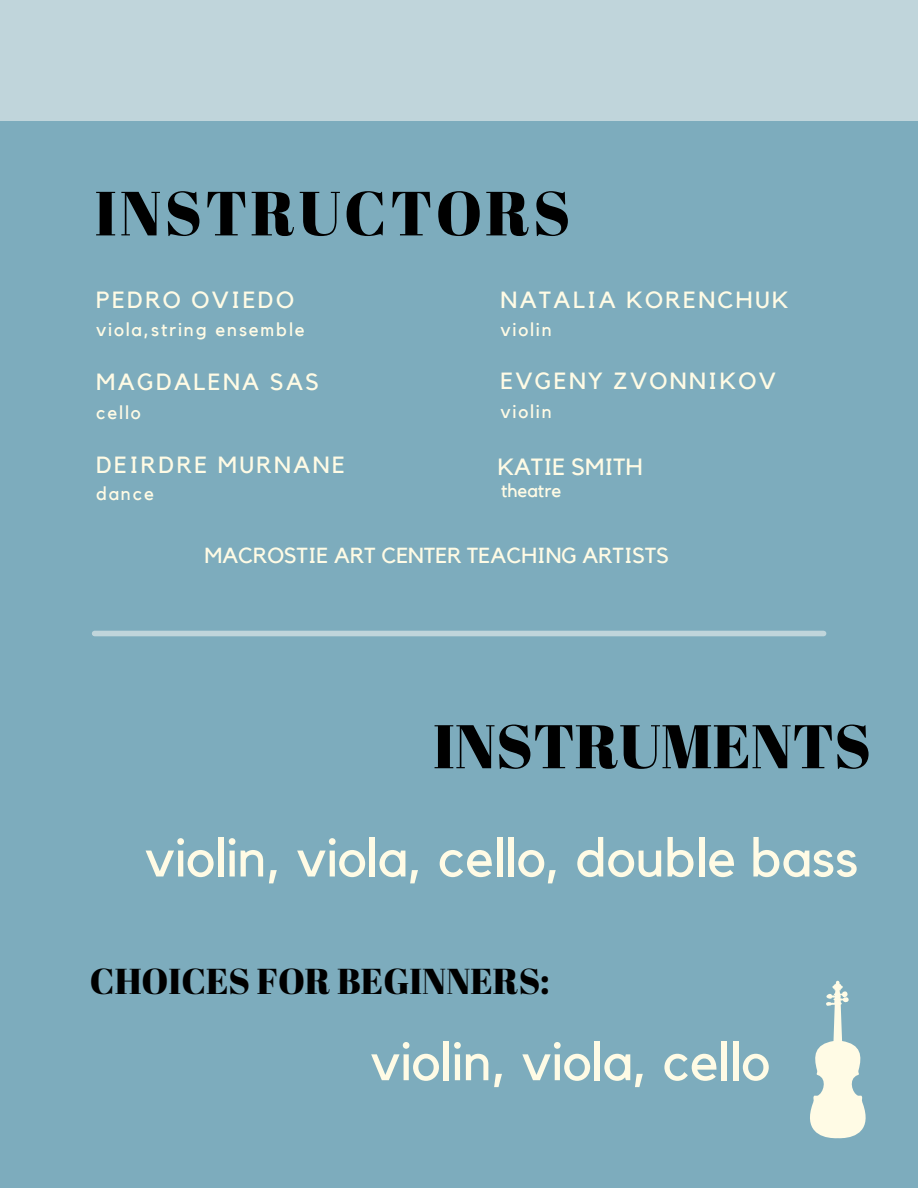
<style>
.page{position:relative;width:918px;height:1188px;background:#c0d5db}
.page>*{position:absolute;margin:0;border:0;box-sizing:border-box;transform-origin:0 0}
.t1{font:62.25px "Abril Fatface";letter-spacing:.05em;color:#000}
.t2{font:61.5px "Abril Fatface";color:#000}
.t3{font:54.15px "Kollektif";color:#fffbe5}
.t4{font:54px "Kollektif";color:#fffbe5}
.t5{font:36px "Abril Fatface";color:#000}
.t6{font:23.4px "Kollektif";letter-spacing:.1em;color:#fffbe5}
.t7{font:23.4px "Kollektif";color:#fffbe5}
.t8{font:21.75px "Kollektif";color:#fffbe5}
.t9{font:18.75px "Kollektif";color:#fffbe5}
.t10{font:18.6px "Kollektif";letter-spacing:.1em;color:#fffbe5}
</style>
<div class="page">
<div style="left:0;top:121px;width:918px;height:1067px;background:#7dacbd"></div>
<div style="left:95px;top:631px;width:729px;height:5px;background:#c0d5db"></div>
<svg style="left:810px;top:981px;width:56px;height:157px"></svg>
<p class="t1" style="left:95px;top:170px;width:477px">INSTRUCTORS</p>
<p class="t6" style="left:96px;top:289px;width:199px">PEDRO OVIEDO</p>
<p class="t10" style="left:96px;top:321px;width:210px">viola,string ensemble</p>
<p class="t6" style="left:96px;top:371px;width:224px">MAGDALENA SAS</p>
<p class="t10" style="left:96px;top:404px;width:46px">cello</p>
<p class="t6" style="left:96px;top:454px;width:250px">DEIRDRE MURNANE</p>
<p class="t10" style="left:96px;top:485px;width:59px">dance</p>
<p class="t6" style="left:500px;top:289px;width:290px">NATALIA KORENCHUK</p>
<p class="t10" style="left:500px;top:321px;width:53px">violin</p>
<p class="t6" style="left:500px;top:370px;width:277px">EVGENY ZVONNIKOV</p>
<p class="t10" style="left:500px;top:403px;width:53px">violin</p>
<p class="t7" style="left:498px;top:456px;width:147px">KATIE SMITH</p>
<p class="t9" style="left:501px;top:482px;width:62px">theatre</p>
<p class="t8" style="left:204px;top:545px;width:466px">MACROSTIE ART CENTER TEACHING ARTISTS</p>
<p class="t2" style="left:433px;top:703px;width:440px">INSTRUMENTS</p>
<p class="t3" style="left:145px;top:833px;width:715px">violin, viola, cello, double bass</p>
<p class="t5" style="left:90px;top:956px;width:462px">CHOICES FOR BEGINNERS:</p>
<p class="t4" style="left:371px;top:1037px;width:401px">violin, viola, cello</p>
</div>
